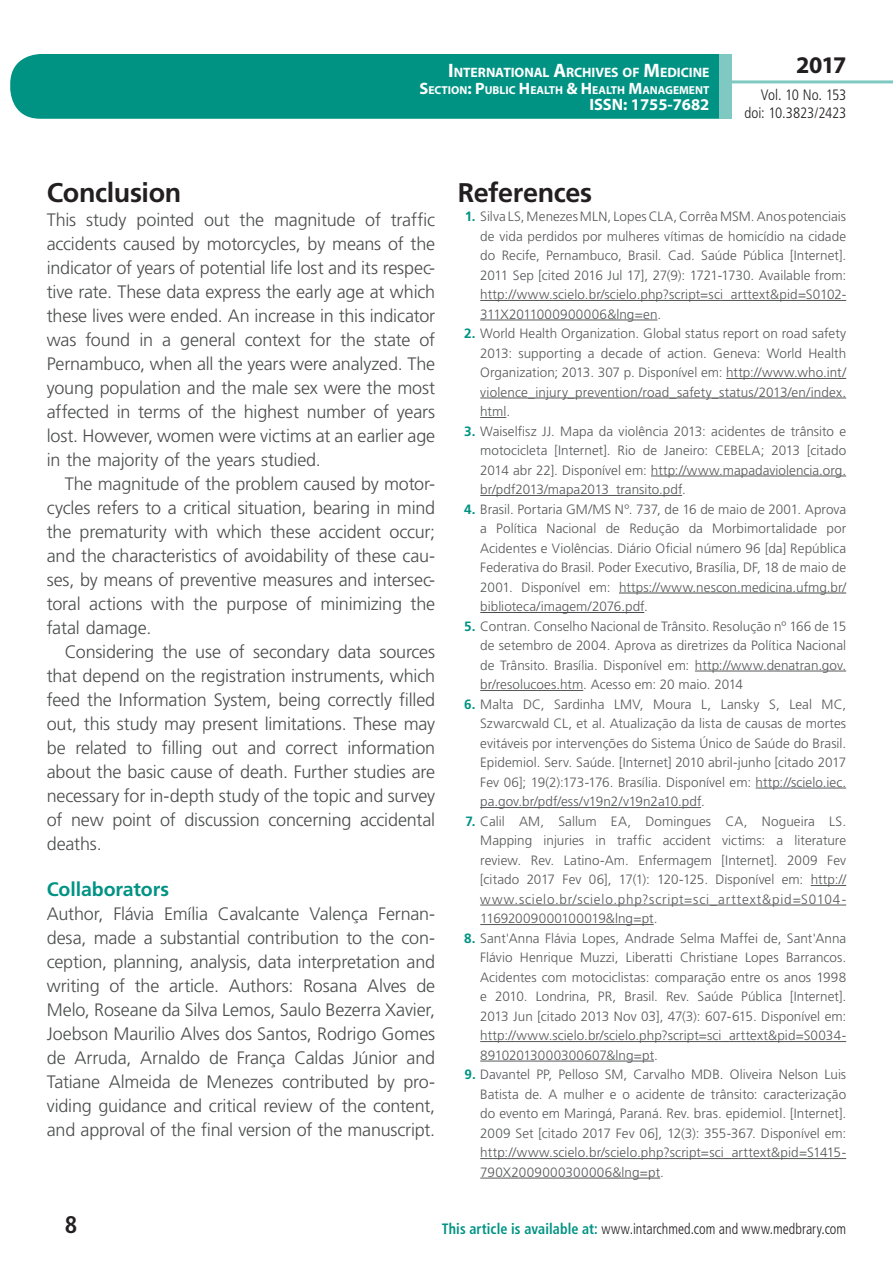
<style>
.page{position:relative;width:893px;height:1263px;background:#fff}
.page>*{position:absolute;margin:0;border:0;box-sizing:border-box;transform-origin:0 0}
.t1{font:700 27px "Frutiger LT Std";letter-spacing:-.015em;color:#231f20}
.t2{font:700 24px "Myriad Pro";color:#231f20}
.t3{font:700 condensed 24px "Frutiger LT Std";color:#231f20}
.t4{font:700 19.5px "Frutiger LT Std";letter-spacing:-.005em;color:#009384}
.t5{font:300 18px/24px "Frutiger LT Std";letter-spacing:-.01em;color:#4b4c4d;text-align:justify}
.t6{font:700 16.5px "Myriad Pro";color:#fff}
.t7{font:300 condensed 15px "Frutiger LT Std";color:#231f20;scale:.94 1}
.t8{font:300 condensed 15px/18px "Frutiger LT Std";color:#231f20;text-align:right}
.t9{font:700 13.65px "Myriad Pro";letter-spacing:-.005em;color:#fff}
.t10{font:300 13.5px/19.5px "Frutiger LT Std";letter-spacing:.005em;color:#57585a;text-align:justify}
.t11{font:700 11.55px "Myriad Pro";color:#fff}
.s1{font-size:19.5px}
.s2{font-size:16.5px}
.s3{font-weight:700;color:#009384}
</style>
<div class="page">
<div style="left:10px;top:54px;width:775px;height:65px;background:#009384;border-radius:30px"></div>
<div style="left:732px;top:0;width:161px;height:157px;background:#fff"></div>
<hr style="left:730px;top:80px;width:163px;height:3px;background:#80c9c2">
<div style="left:719px;top:54px;width:13px;height:65px;background:#80c9c2"></div>
<hr style="left:480px;top:300px;width:366px;height:1px;background:#57585a">
<hr style="left:480px;top:320px;width:177px;height:1px;background:#57585a">
<hr style="left:726px;top:378px;width:120px;height:1px;background:#57585a">
<hr style="left:480px;top:398px;width:366px;height:1px;background:#57585a">
<svg style="left:480px;top:417px;width:26px;height:1px"></svg>
<hr style="left:651px;top:476px;width:195px;height:1px;background:#57585a">
<hr style="left:480px;top:495px;width:202px;height:1px;background:#57585a">
<hr style="left:619px;top:593px;width:227px;height:1px;background:#4b4c4d">
<hr style="left:480px;top:612px;width:164px;height:1px;background:#4b4c4d">
<hr style="left:695px;top:671px;width:151px;height:1px;background:#57585a">
<hr style="left:480px;top:690px;width:103px;height:1px;background:#57585a">
<hr style="left:756px;top:788px;width:90px;height:1px;background:#57585a">
<hr style="left:480px;top:807px;width:221px;height:1px;background:#57585a">
<hr style="left:811px;top:885px;width:35px;height:1px;background:#57585a">
<hr style="left:480px;top:905px;width:366px;height:1px;background:#57585a">
<hr style="left:480px;top:924px;width:174px;height:1px;background:#57585a">
<hr style="left:480px;top:1041px;width:366px;height:1px;background:#57585a">
<hr style="left:480px;top:1061px;width:174px;height:1px;background:#57585a">
<hr style="left:480px;top:1158px;width:366px;height:1px;background:#57585a">
<hr style="left:480px;top:1178px;width:180px;height:1px;background:#57585a">
<p class="t9" style="left:448px;top:64px;width:263px"><span class="s1">I</span>NTERNATIONAL <span class="s1">A</span>RCHIVES OF <span class="s1">M</span>EDICINE</p>
<p class="t11" style="left:419px;top:82px;width:291px"><span class="s2">S</span>ECTION<span class="s2">: P</span>UBLIC <span class="s2">H</span> EALTH <span class="s2">&amp; H</span> EALTH <span class="s2">M</span>ANAGEMENT</p>
<p class="t6" style="left:589px;top:94px;width:122px">ISSN: 1755-7682</p>
<h2 class="t2" style="left:796px;top:49px;width:52px">2017</h2>
<p class="t8" style="left:745px;top:86px;width:103px">Vol. 10 No. 153 doi: 10.3823/2423</p>
<h1 class="t1" style="left:47px;top:176px;width:136px">Conclusion</h1>
<p class="t5" style="left:47px;top:208px;width:390px">This study pointed out the magnitude of traffic accidents caused by motorcycles, by means of the indicator of years of potential life lost and its respec&shy;tive rate. These data express the early age at which these lives were ended. An increase in this indicator was found in a general context for the state of Pernambuco, when all the years were analyzed. The young population and the male sex were the most affected in terms of the highest number of years lost. However, women were victims at an earlier age in the majority of the years studied.</p>
<p class="t5" style="left:47px;top:472px;width:390px;text-indent:18px">The magnitude of the problem caused by motor&shy;cycles refers to a critical situation, bearing in mind the prematurity with which these accident occur; and the characteristics of avoidability of these cau&shy;ses, by means of preventive measures and intersec&shy;toral actions with the purpose of minimizing the fatal damage.</p>
<p class="t5" style="left:47px;top:640px;width:390px;text-indent:18px">Considering the use of secondary data sources that depend on the registration instruments, which feed the Information System, being correctly filled out, this study may present limitations. These may be related to filling out and correct information about the basic cause of death. Further studies are necessary for in-depth study of the topic and survey of new point of discussion concerning accidental deaths.</p>
<h3 class="t4" style="left:47px;top:878px;width:124px">Collaborators</h3>
<p class="t5" style="left:47px;top:902px;width:390px">Author, Flávia Emília Cavalcante Valença Fernan&shy;desa, made a substantial contribution to the con&shy;ception, planning, analysis, data interpretation and writing of the article. Authors: Rosana Alves de Melo, Roseane da Silva Lemos, Saulo Bezerra Xavier, Joebson Maurilio Alves dos Santos, Rodrigo Gomes de Arruda, Arnaldo de França Caldas Júnior and Tatiane Almeida de Menezes contributed by pro&shy;viding guidance and critical review of the content, and approval of the final version of the manuscript.</p>
<h1 class="t1" style="left:458px;top:176px;width:136px">References</h1>
<p class="t10" style="left:480px;top:207px;width:367px;text-indent:-16px"><span class="s3">1.</span> Silva LS, Menezes MLN, Lopes CLA, Corrêa MSM. Anos potenciais de vida perdidos por mulheres vítimas de homicídio na cidade do Recife, Pernambuco, Brasil. Cad. Saúde Pública [Internet].<br>2011 Sep [cited 2016 Jul 17], 27(9): 1721-1730. Available from: http://www.scielo.br/scielo.php?script=sci_arttext&amp;pid=S0102- 311X2011000900006&amp;lng=en.</p>
<p class="t10" style="left:480px;top:324px;width:367px;text-indent:-16px"><span class="s3">2.</span> World Health Organization. Global status report on road safety 2013: supporting a decade of action. Geneva: World Health Organization; 2013. 307 p. Disponível em: http://www.who.int/ violence_injury_prevention/road_safety_status/2013/en/index. html.</p>
<p class="t10" style="left:480px;top:421px;width:367px;text-indent:-16px"><span class="s3">3.</span> Waiselfisz JJ. Mapa da violência 2013: acidentes de trânsito e motocicleta [Internet]. Rio de Janeiro: CEBELA; 2013 [citado 2014 abr 22]. Disponível em: http://www.mapadaviolencia.org. br/pdf2013/mapa2013_transito.pdf.</p>
<p class="t10" style="left:480px;top:499px;width:367px;text-indent:-16px"><span class="s3">4.</span> Brasil. Portaria GM/MS Nº. 737, de 16 de maio de 2001. Aprova a Política Nacional de Redução da Morbimortalidade por Acidentes e Violências. Diário Oficial número 96 [da] República Federativa do Brasil. Poder Executivo, Brasília, DF, 18 de maio de 2001. Disponível em: https://www.nescon.medicina.ufmg.br/ biblioteca/imagem/2076.pdf.</p>
<p class="t10" style="left:480px;top:616px;width:367px;text-indent:-16px"><span class="s3">5.</span> Contran. Conselho Nacional de Trânsito. Resolução nº 166 de 15 de setembro de 2004. Aprova as diretrizes da Política Nacional de Trânsito. Brasília. Disponível em: http://www.denatran.gov. br/resolucoes.htm. Acesso em: 20 maio. 2014</p>
<p class="t10" style="left:480px;top:694px;width:367px;text-indent:-16px"><span class="s3">6.</span> Malta DC, Sardinha LMV, Moura L, Lansky S, Leal MC, Szwarcwald CL, et al. Atualização da lista de causas de mortes evitáveis por intervenções do Sistema Único de Saúde do Brasil.<br>Epidemiol. Serv. Saúde. [Internet] 2010 abril-junho [citado 2017<br>Fev 06]; 19(2):173-176. Brasília. Disponível em: http://scielo.iec. pa.gov.br/pdf/ess/v19n2/v19n2a10.pdf.</p>
<p class="t10" style="left:480px;top:811px;width:367px;text-indent:-15px"><span class="s3">7.</span> Calil AM, Sallum EA, Domingues CA, Nogueira LS.<br>Mapping injuries in traffic accident victims: a literature review. Rev. Latino-Am. Enfermagem [Internet]. 2009 Fev [citado 2017 Fev 06], 17(1): 120-125. Disponível em: http:// www.scielo.br/scielo.php?script=sci_arttext&amp;pid=S0104- 11692009000100019&amp;lng=pt.</p>
<p class="t10" style="left:480px;top:928px;width:367px;text-indent:-16px"><span class="s3">8.</span> Sant'Anna Flávia Lopes, Andrade Selma Maffei de, Sant'Anna Flávio Henrique Muzzi, Liberatti Christiane Lopes Barrancos.<br>Acidentes com motociclistas: comparação entre os anos 1998 e 2010. Londrina, PR, Brasil. Rev. Saúde Pública [Internet].<br>2013 Jun [citado 2013 Nov 03], 47(3): 607-615. Disponível em: http://www.scielo.br/scielo.php?script=sci_arttext&amp;pid=S0034- 89102013000300607&amp;lng=pt.</p>
<p class="t10" style="left:480px;top:1065px;width:367px;text-indent:-16px"><span class="s3">9.</span> Davantel PP, Pelloso SM, Carvalho MDB. Oliveira Nelson Luis Batista de. A mulher e o acidente de trânsito: caracterização do evento em Maringá, Paraná. Rev. bras. epidemiol. [Internet].<br>2009 Set [citado 2017 Fev 06], 12(3): 355-367. Disponível em: http://www.scielo.br/scielo.php?script=sci_arttext&amp;pid=S1415- 790X2009000300006&amp;lng=pt.</p>
<h2 class="t3" style="left:65px;top:1210px;width:14px">8</h2>
<p class="t7" style="left:442px;top:1220px;width:432px"><span class="s3">This article is available at:</span> www.intarchmed.com and www.medbrary.com</p>
</div>
